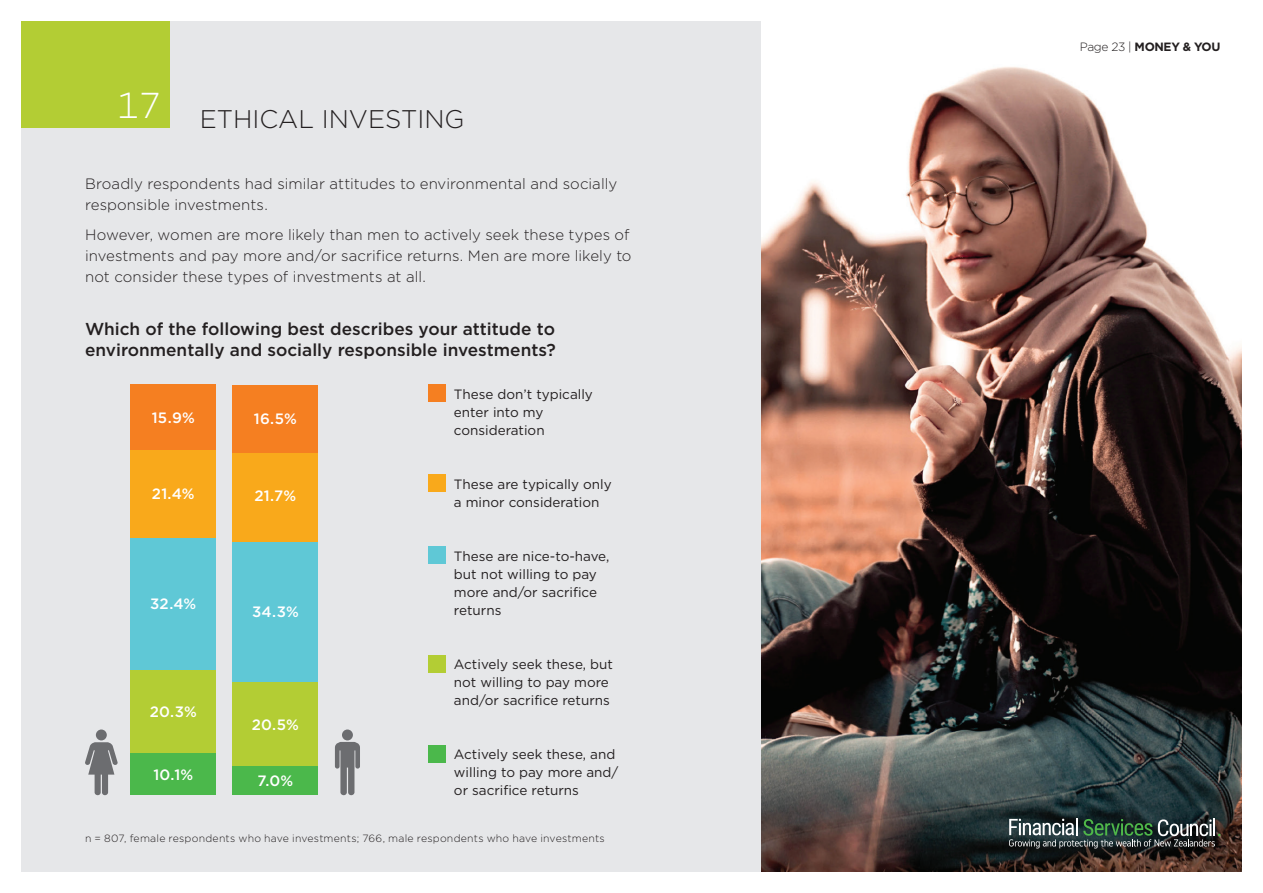
<style>
.page{position:relative;width:1263px;height:893px;background:#fff}
.page>*{position:absolute;margin:0;border:0;box-sizing:border-box;transform-origin:0 0}
.t1{font:300 25.5px "Gotham";color:#231f20}
.t2{font:500 17.25px/21px "Gotham";color:#231f20}
.t3{font:300 15px/21px "Gotham";letter-spacing:.005em;color:#231f20}
.t4{font:500 15px "Gotham";letter-spacing:.01em;color:#fff}
.t5{font:13.5px/18px "Gotham";color:#231f20}
.t6{font:700 12px "Gotham";letter-spacing:-.03em;color:#231f20}
.t7{font:300 10.5px "Gotham";letter-spacing:.02em;color:#231f20}
.s1{font-weight:300}
</style>
<div class="page">
<div style="left:21px;top:21px;width:1221px;height:851px;background:#e6e7e9"></div>
<div style="left:21px;top:21px;width:149px;height:107px;background:#b3cd34"></div>
<div style="left:428px;top:385px;width:17px;height:17px;background:#f57f21"></div>
<div style="left:428px;top:475px;width:17px;height:17px;background:#f9a91b"></div>
<div style="left:428px;top:655px;width:17px;height:17px;background:#b3cd34"></div>
<div style="left:428px;top:745px;width:17px;height:17px;background:#4bb84b"></div>
<div style="left:428px;top:547px;width:17px;height:17px;background:#5fc8d6"></div>
<div style="left:131px;top:385px;width:85px;height:65px;background:#f57f21"></div>
<div style="left:233px;top:385px;width:85px;height:68px;background:#f57f21"></div>
<div style="left:131px;top:450px;width:85px;height:88px;background:#f9a91b"></div>
<div style="left:233px;top:453px;width:85px;height:89px;background:#f9a91b"></div>
<div style="left:131px;top:538px;width:85px;height:133px;background:#5fc8d6"></div>
<div style="left:233px;top:542px;width:85px;height:140px;background:#5fc8d6"></div>
<div style="left:131px;top:671px;width:85px;height:83px;background:#b3cd34"></div>
<div style="left:233px;top:682px;width:85px;height:84px;background:#b3cd34"></div>
<div style="left:131px;top:754px;width:85px;height:41px;background:#4bb84b"></div>
<div style="left:233px;top:766px;width:85px;height:29px;background:#4bb84b"></div>
<div style="left:96px;top:729px;width:11px;height:11px;background:#6c6d70;border-radius:50%"></div>
<svg style="left:85px;top:742px;width:33px;height:53px"></svg>
<div style="left:342px;top:729px;width:11px;height:11px;background:#6c6d70;border-radius:50%"></div>
<svg style="left:335px;top:742px;width:25px;height:53px"></svg>
<img style="left:761px;top:21px;width:481px;height:851px">
<svg style="left:1009px;top:818px;width:211px;height:30px;background:#465651"></svg>
<h1 class="t1" style="left:117px;top:102px;width:349px"><sup>17</sup> ETHICAL INVESTING</h1>
<p class="t3" style="left:85px;top:173px;width:534px">Broadly respondents had similar attitudes to environmental and socially responsible investments.</p>
<p class="t3" style="left:85px;top:223px;width:548px">However, women are more likely than men to actively seek these types of investments and pay more and/or sacrifice returns. Men are more likely to not consider these types of investments at all.</p>
<p class="t2" style="left:85px;top:318px;width:472px">Which of the following best describes your attitude to environmentally and socially responsible investments?</p>
<p class="t4" style="left:152px;top:408px;width:44px">15.9%</p>
<p class="t4" style="left:254px;top:409px;width:44px">16.5%</p>
<p class="t4" style="left:152px;top:484px;width:44px">21.4%</p>
<p class="t4" style="left:254px;top:486px;width:43px">21.7%</p>
<p class="t4" style="left:150px;top:594px;width:48px">32.4%</p>
<p class="t4" style="left:150px;top:702px;width:48px">20.3%</p>
<p class="t4" style="left:153px;top:765px;width:41px">10.1%</p>
<p class="t4" style="left:252px;top:602px;width:48px">34.3%</p>
<p class="t4" style="left:252px;top:715px;width:48px">20.5%</p>
<p class="t4" style="left:258px;top:771px;width:37px">7.0%</p>
<p class="t5" style="left:454px;top:385px;width:140px">These don’t typically enter into my consideration</p>
<p class="t5" style="left:454px;top:475px;width:159px">These are typically only a minor consideration</p>
<p class="t5" style="left:454px;top:547px;width:157px">These are nice-to-have, but not willing to pay more and/or sacrifice returns</p>
<p class="t5" style="left:454px;top:655px;width:161px">Actively seek these, but not willing to pay more and/or sacrifice returns</p>
<p class="t5" style="left:454px;top:745px;width:166px">Actively seek these, and willing to pay more and/ or sacrifice returns</p>
<p class="t7" style="left:85px;top:832px;width:521px">n = 807, female respondents who have investments; 766, male respondents who have investments</p>
<p class="t6" style="left:1080px;top:40px;width:142px"><span class="s1">Page 23 |</span> MONEY &amp; YOU</p>
</div>
